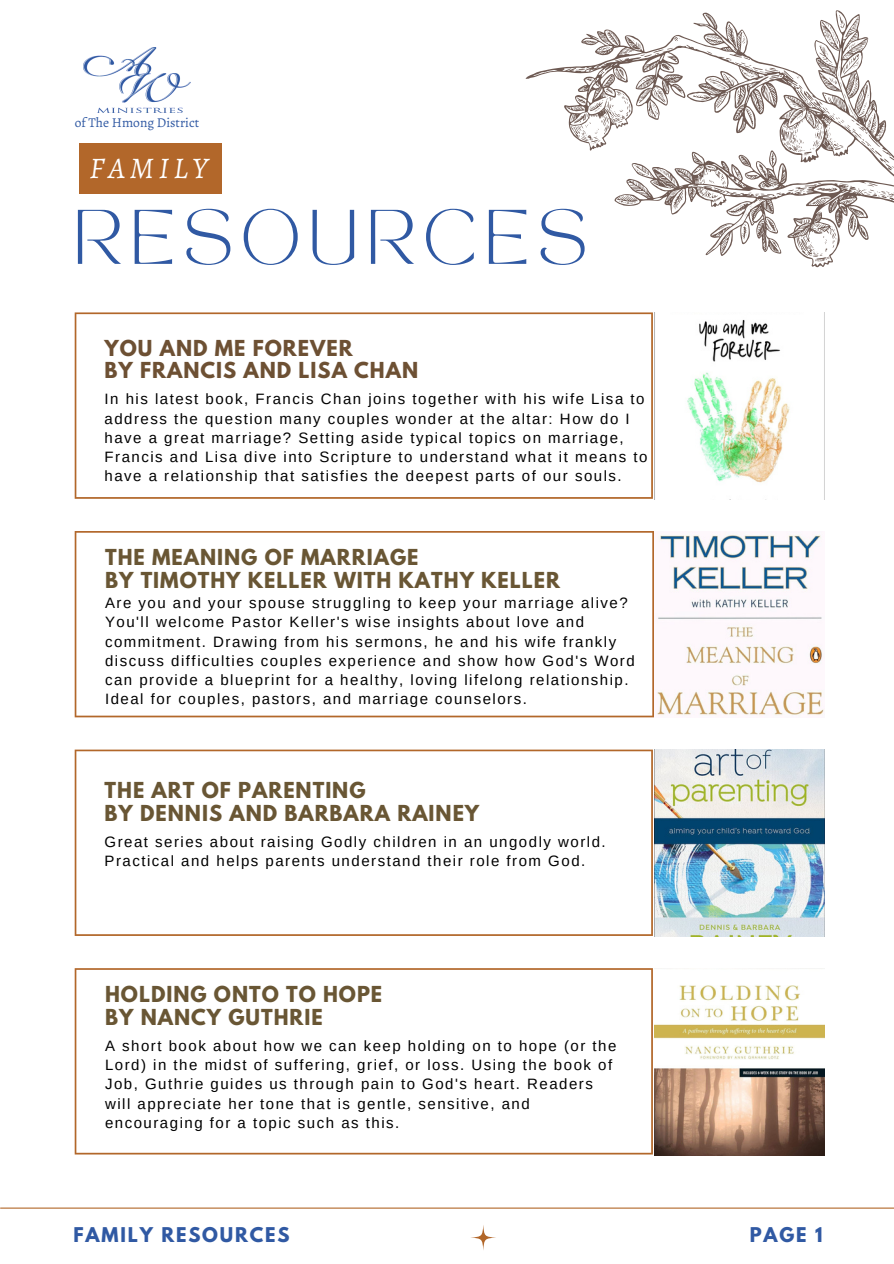
<style>
.page{position:relative;width:894px;height:1264px;background:#fff}
.page>*{position:absolute;margin:0;border:0;box-sizing:border-box;transform-origin:0 0}
.t1{font:54px "TAN MONCHERI Regular";letter-spacing:.15em;color:#3059a3}
.t2{font:italic 30px "Alegreya";letter-spacing:.15em;color:#fff}
.t3{font:700 19.5px/22.5px "League Spartan";letter-spacing:.05em;color:#695634}
.t4{font:700 19.5px/22.5px "League Spartan";letter-spacing:.05em;color:#6d5033}
.t5{font:700 18px "League Spartan";letter-spacing:.1em;color:#3059a3}
.t6{font:15px/19.2px "Arimo";letter-spacing:.1em;color:#000}
.t7{font:13.5px "Alegreya";color:#3059a3}
</style>
<div class="page">
<svg style="left:75px;top:312px;width:577px;height:187px"></svg>
<svg style="left:75px;top:749px;width:577px;height:186px"></svg>
<svg style="left:75px;top:531px;width:579px;height:186px"></svg>
<svg style="left:75px;top:968px;width:577px;height:186px"></svg>
<img style="left:654px;top:349px;width:136px;height:150px">
<img style="left:654px;top:749px;width:169px;height:187px">
<img style="left:657px;top:535px;width:166px;height:180px">
<img style="left:654px;top:968px;width:169px;height:186px">
<svg style="left:470px;top:1224px;width:26px;height:26px"></svg>
<hr style="left:1px;top:1207px;width:892px;height:1px;background:#b2672a">
<img style="left:84px;top:48px;width:106px;height:65px">
<svg style="left:517px;top:10px;width:376px;height:339px"></svg>
<div style="left:80px;top:144px;width:142px;height:50px;background:#b2672a"></div>
<p class="t7" style="left:75px;top:113px;width:126px">of The Hmong District</p>
<h2 class="t2" style="left:89px;top:147px;width:120px">FAMILY</h2>
<p class="t1" style="left:74px;top:209px;width:515px">RESOURCES</p>
<p class="t4" style="left:104px;top:339px;width:315px">YOU AND ME FOREVER<br>BY FRANCIS AND LISA CHAN</p>
<p class="t6" style="left:104px;top:389px;width:544px">In his latest book, Francis Chan joins together with his wife Lisa to address the question many couples wonder at the altar: How do I have a great marriage? Setting aside typical topics on marriage, Francis and Lisa dive into Scripture to understand what it means to have a relationship that satisfies the deepest parts of our souls.</p>
<h3 class="t3" style="left:105px;top:548px;width:456px">THE MEANING OF MARRIAGE<br>BY TIMOTHY KELLER WITH KATHY KELLER</h3>
<p class="t6" style="left:105px;top:593px;width:531px">Are you and your spouse struggling to keep your marriage alive?<br>You'll welcome Pastor Keller's wise insights about love and commitment. Drawing from his sermons, he and his wife frankly discuss difficulties couples experience and show how God's Word can provide a blueprint for a healthy, loving lifelong relationship.<br>Ideal for couples, pastors, and marriage counselors.</p>
<h3 class="t3" style="left:104px;top:781px;width:376px">THE ART OF PARENTING<br>BY DENNIS AND BARBARA RAINEY</h3>
<h3 class="t6" style="left:104px;top:832px;width:502px">Great series about raising Godly children in an ungodly world.<br>Practical and helps parents understand their role from God.</h3>
<p class="t3" style="left:105px;top:985px;width:278px">HOLDING ONTO TO HOPE<br>BY NANCY GUTHRIE</p>
<h3 class="t6" style="left:105px;top:1036px;width:512px">A short book about how we can keep holding on to hope (or the Lord) in the midst of suffering, grief, or loss. Using the book of Job, Guthrie guides us through pain to God's heart. Readers will appreciate her tone that is gentle, sensitive, and encouraging for a topic such as this.</h3>
<h3 class="t5" style="left:74px;top:1225px;width:217px">FAMILY RESOURCES</h3>
<h1 class="t5" style="left:749px;top:1225px;width:74px">PAGE 1</h1>
</div>
